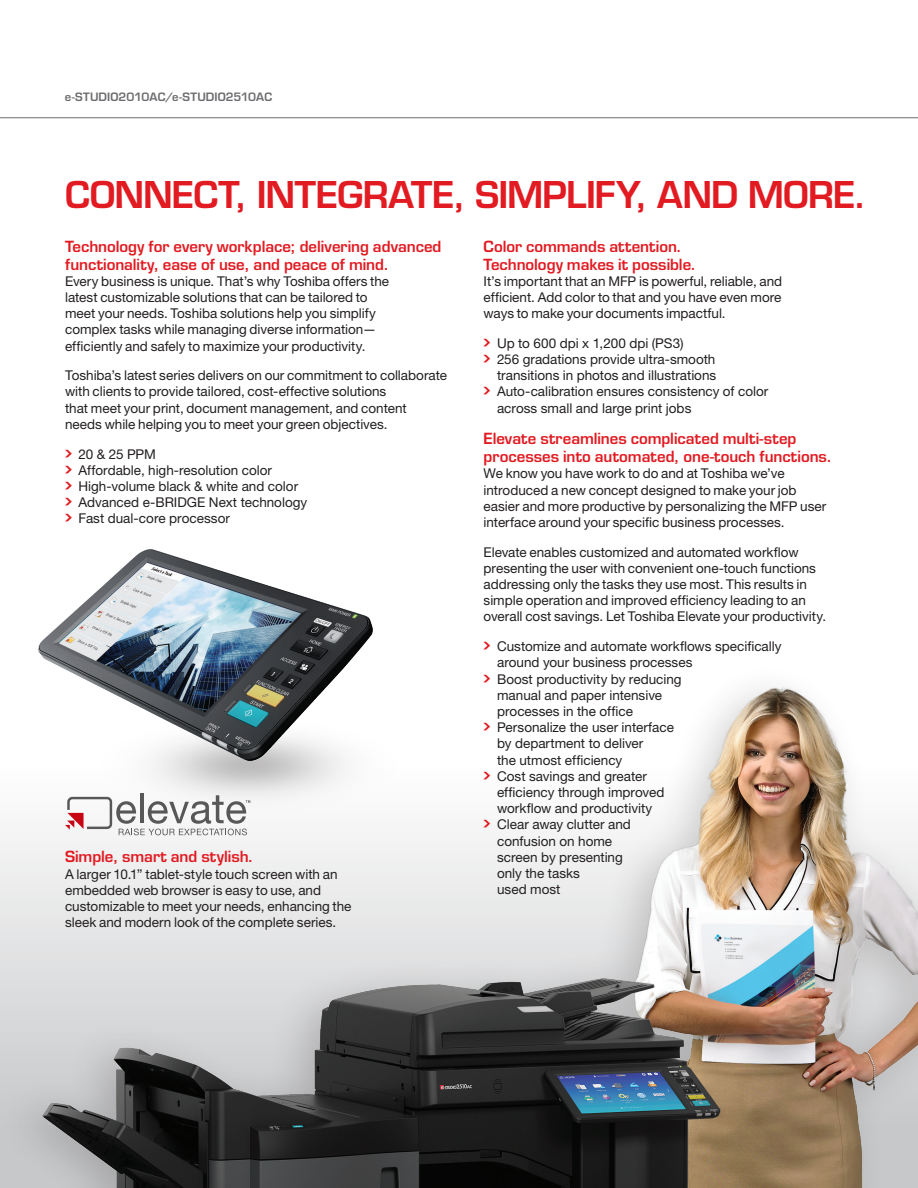
<style>
.page{position:relative;width:918px;height:1188px;background:#fff}
.page>*{position:absolute;margin:0;border:0;box-sizing:border-box;transform-origin:0 0}
.t1{font:600 36px "Eurostile LT Std";letter-spacing:-.025em;color:#e21a21}
.t2{font:600 15px/18px "Eurostile LT Std";color:#e21a21}
.t3{font:13.5px/16.2px "Helvetica Neue LT Std";color:#231f20}
.t4{font:600 11.25px "Eurostile LT Std";letter-spacing:.01em;color:#6c6d70}
.s1{font-family:"Chevron";font-size:19.5px;color:#e21a21}
</style>
<div class="page">
<hr style="left:0;top:117px;width:918px;height:1px;background:#6c6d70">
<img style="left:0;top:687px;width:918px;height:501px">
<img style="left:38px;top:549px;width:334px;height:211px">
<hr style="left:140px;top:794px;width:3px;height:29px;background:#595858">
<svg style="left:65px;top:795px;width:185px;height:40px"></svg>
<p class="t4" style="left:65px;top:90px;width:209px">e-STUDIO2010AC/e-STUDIO2510AC</p>
<h1 class="t1" style="left:65px;top:172px;width:803px">CONNECT, INTEGRATE, SIMPLIFY, AND MORE.</h1>
<p class="t2" style="left:484px;top:237px;width:214px">Color commands attention.<br>Technology makes it possible.</p>
<p class="t3" style="left:484px;top:273px;width:300px;text-align:justify">It’s important that an MFP is powerful, reliable, and efficient. Add color to that and you have even more ways to make your documents impactful.</p>
<p class="t3" style="left:484px;top:335px;width:202px"><span class="s1">•</span> Up to 600 dpi x 1,200 dpi (PS3)</p>
<p class="t3" style="left:484px;top:351px;width:234px;text-align:right"><span class="s1">•</span> 256 gradations provide ultra-smooth transitions in photos and illustrations</p>
<p class="t3" style="left:497px;top:383px;width:273px;text-indent:-14px"><span class="s1">•</span> Auto-calibration ensures consistency of color across small and large print jobs</p>
<p class="t2" style="left:484px;top:430px;width:350px">Elevate streamlines complicated multi-step processes into automated, one-touch functions.</p>
<p class="t3" style="left:484px;top:465px;width:344px">We know you have work to do and at Toshiba we’ve introduced a new concept designed to make your job easier and more productive by personalizing the MFP user interface around your specific business processes.</p>
<p class="t3" style="left:484px;top:544px;width:344px">Elevate enables customized and automated workflow presenting the user with convenient one-touch functions addressing only the tasks they use most. This results in simple operation and improved efficiency leading to an overall cost savings. Let Toshiba Elevate your productivity.</p>
<p class="t3" style="left:497px;top:638px;width:286px;text-indent:-14px"><span class="s1">•</span> Customize and automate workflows specifically around your business processes</p>
<p class="t3" style="left:497px;top:671px;width:186px;text-indent:-14px"><span class="s1">•</span> Boost productivity by reducing manual and paper intensive processes in the office</p>
<p class="t3" style="left:497px;top:719px;width:178px;text-indent:-14px"><span class="s1">•</span> Personalize the user interface by department to deliver<br>the utmost efficiency</p>
<p class="t3" style="left:497px;top:768px;width:169px;text-indent:-14px"><span class="s1">•</span> Cost savings and greater efficiency through improved workflow and productivity</p>
<p class="t3" style="left:497px;top:816px;width:135px;text-indent:-14px"><span class="s1">•</span> Clear away clutter and confusion on home screen by presenting only the tasks<br>used most</p>
<p class="t2" style="left:65px;top:237px;width:378px">Technology for every workplace; delivering advanced functionality, ease of use, and peace of mind.</p>
<p class="t3" style="left:65px;top:273px;width:326px">Every business is unique. That’s why Toshiba offers the latest customizable solutions that can be tailored to meet your needs. Toshiba solutions help you simplify complex tasks while managing diverse information— efficiently and safely to maximize your productivity.</p>
<p class="t3" style="left:65px;top:367px;width:383px">Toshiba’s latest series delivers on our commitment to collaborate with clients to provide tailored, cost-effective solutions<br>that meet your print, document management, and content needs while helping you to meet your green objectives.</p>
<p class="t3" style="left:65px;top:446px;width:92px"><span class="s1">•</span> 20 &amp; 25 PPM</p>
<p class="t3" style="left:65px;top:462px;width:208px"><span class="s1">•</span> Affordable, high-resolution color</p>
<p class="t3" style="left:65px;top:478px;width:235px"><span class="s1">•</span> High-volume black &amp; white and color</p>
<p class="t3" style="left:65px;top:494px;width:244px"><span class="s1">•</span> Advanced e-BRIDGE Next technology</p>
<p class="t3" style="left:65px;top:510px;width:166px"><span class="s1">•</span> Fast dual-core processor</p>
<p class="t2" style="left:65px;top:848px;width:190px">Simple, smart and stylish.</p>
<p class="t3" style="left:65px;top:865px;width:288px">A larger 10.1” tablet-style touch screen with an embedded web browser is easy to use, and customizable to meet your needs, enhancing the sleek and modern look of the complete series.</p>
</div>
